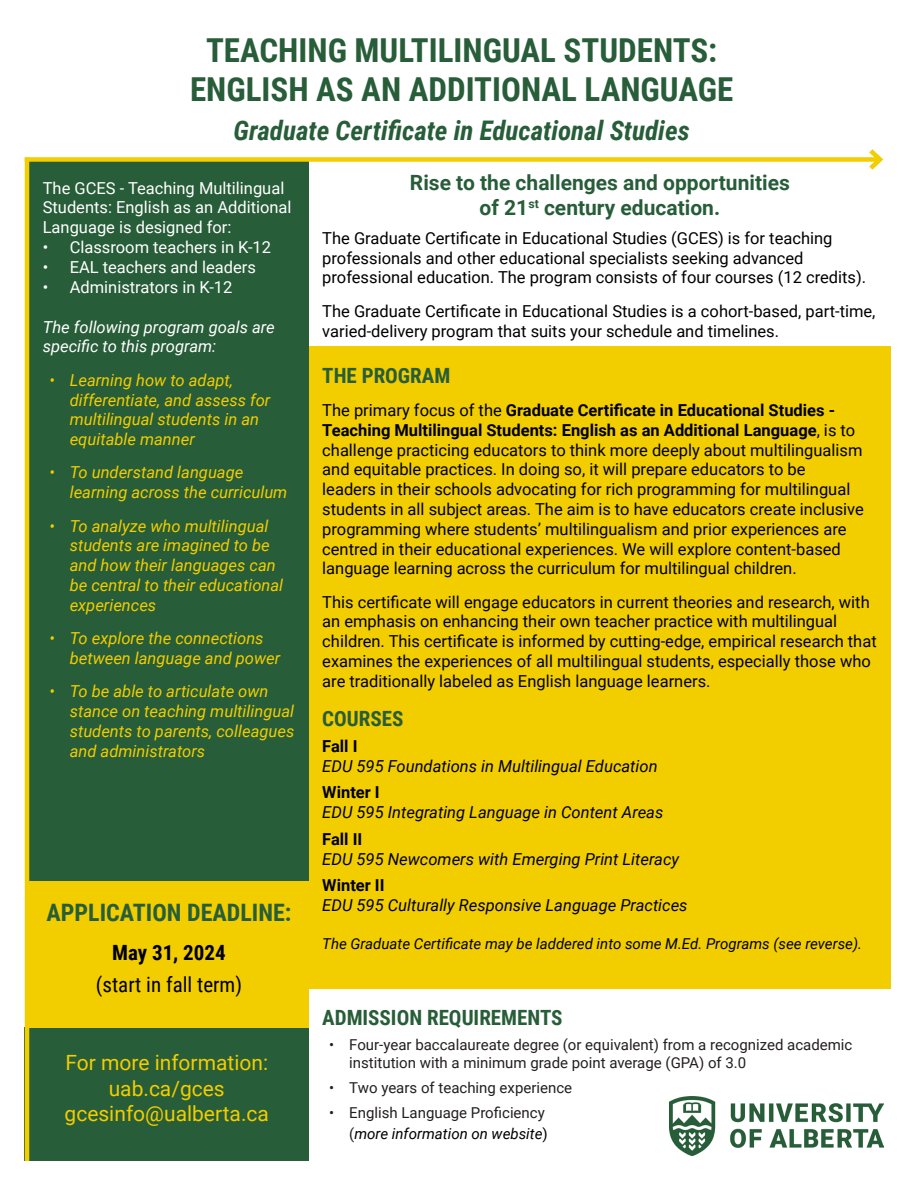
<style>
.page{position:relative;width:918px;height:1188px;background:#fff}
.page>*{position:absolute;margin:0;border:0;box-sizing:border-box;transform-origin:0 0}
.t1{font:700 33px "Roboto Condensed";color:#275d38}
.t2{font:italic 700 27px "Roboto Condensed";color:#275d38}
.t3{font:700 24px "Roboto Condensed";color:#275d38}
.t4{font:700 21px/25.2px "Roboto";color:#275d38;text-align:center}
.t5{font:21px "Roboto";color:#f2cd00}
.t6{font:700 21px "Roboto Condensed";color:#275d38}
.t7{font:21px "Roboto Condensed";color:#000}
.t8{font:700 21px "Roboto Condensed";color:#000}
.t9{font:16.5px/19.8px "Roboto";color:#000}
.t10{font:italic 16.5px/19.8px "Roboto";color:#f2cd00}
.t11{font:italic 16.5px "Roboto";color:#000}
.t12{font:16.5px/19.8px "Roboto";color:#fff}
.t13{font:italic 16.5px/19.8px "Roboto";color:#fff}
.t14{font:700 16.5px "Roboto";color:#000}
.t15{font:15px/18px "Roboto";color:#231f20}
.t16{font:italic 15px "Roboto";color:#000}
.s1{font-weight:700}
.s2{font-style:italic;color:#000}
.s3{color:#000}
</style>
<div class="page">
<div style="left:25px;top:1028px;width:284px;height:133px;background:#275d38"></div>
<div style="left:29px;top:881px;width:280px;height:147px;background:#f2cd00"></div>
<div style="left:29px;top:161px;width:280px;height:720px;background:#275d38"></div>
<div style="left:25px;top:157px;width:855px;height:5px;background:#f2cd00"></div>
<svg style="left:864px;top:149px;width:20px;height:21px"></svg>
<hr style="left:25px;top:157px;width:4px;height:1004px;background:#f2cd00">
<div style="left:309px;top:347px;width:581px;height:642px;background:#f2cd00"></div>
<img style="left:670px;top:1097px;width:213px;height:58px">
<p class="t1" style="left:206px;top:27px;width:513px">TEACHING MULTILINGUAL STUDENTS:</p>
<p class="t1" style="left:190px;top:66px;width:545px">ENGLISH AS AN ADDITIONAL LANGUAGE</p>
<p class="t2" style="left:234px;top:112px;width:458px">Graduate Certificate in Educational Studies</p>
<p class="t12" style="left:43px;top:177px;width:250px">The GCES - Teaching Multilingual<br>Students: English as an Additional<br>Language is designed for:</p>
<p class="t12" style="left:43px;top:237px;width:230px">• Classroom teachers in K-12</p>
<p class="t12" style="left:43px;top:256px;width:215px">• EAL teachers and leaders</p>
<p class="t12" style="left:43px;top:276px;width:191px">• Administrators in K-12</p>
<p class="t13" style="left:43px;top:316px;width:234px">The following program goals are specific to this program:</p>
<p class="t10" style="left:70px;top:369px;width:202px;text-indent:-20px">• Learning how to adapt, differentiate, and assess for multilingual students in an equitable manner</p>
<p class="t10" style="left:70px;top:462px;width:219px;text-indent:-20px">• To understand language learning across the curriculum</p>
<p class="t10" style="left:70px;top:515px;width:215px;text-indent:-20px">• To analyze who multilingual students are imagined to be and how their languages can be central to their educational experiences</p>
<p class="t10" style="left:70px;top:628px;width:212px;text-indent:-20px">• To explore the connections between language and power</p>
<p class="t10" style="left:70px;top:681px;width:226px;text-indent:-20px">• To be able to articulate own stance on teaching multilingual students to parents, colleagues and administrators</p>
<p class="t3" style="left:47px;top:896px;width:246px">APPLICATION DEADLINE:</p>
<p class="t8" style="left:112px;top:938px;width:115px">May 31, 2024</p>
<p class="t7" style="left:96px;top:970px;width:148px">(start in fall term)</p>
<p class="t5" style="left:65px;top:1048px;width:204px">For more information:</p>
<p class="t5" style="left:109px;top:1073px;width:118px">uab.ca/gces</p>
<p class="t5" style="left:65px;top:1099px;width:206px">gcesinfo@ualberta.ca</p>
<p class="t4" style="left:410px;top:169px;width:381px">Rise to the challenges and opportunities of 21<sup>st</sup> century education.</p>
<p class="t9" style="left:322px;top:227px;width:545px">The Graduate Certificate in Educational Studies (GCES) is for teaching professionals and other educational specialists seeking advanced professional education. The program consists of four courses (12 credits).</p>
<p class="t9" style="left:322px;top:300px;width:555px">The Graduate Certificate in Educational Studies is a cohort-based, part-time, varied-delivery program that suits your schedule and timelines.</p>
<p class="t6" style="left:322px;top:361px;width:130px">THE PROGRAM</p>
<p class="t9" style="left:322px;top:400px;width:543px">The primary focus of the <span class="s1">Graduate Certificate in Educational Studies - Teaching Multilingual Students: English as an Additional Language</span>, is to challenge practicing educators to think more deeply about multilingualism and equitable practices. In doing so, it will prepare educators to be<br>leaders in their schools advocating for rich programming for multilingual students in all subject areas. The aim is to have educators create inclusive programming where students’ multilingualism and prior experiences are centred in their educational experiences. We will explore content-based language learning across the curriculum for multilingual children.</p>
<p class="t9" style="left:322px;top:591px;width:556px">This certificate will engage educators in current theories and research, with an emphasis on enhancing their own teacher practice with multilingual children. This certificate is informed by cutting-edge, empirical research that examines the experiences of all multilingual students, especially those who are traditionally labeled as English language learners.</p>
<p class="t6" style="left:322px;top:703px;width:83px">COURSES</p>
<p class="t14" style="left:322px;top:735px;width:37px">Fall I</p>
<p class="t11" style="left:322px;top:755px;width:337px">EDU 595 Foundations in Multilingual Education</p>
<p class="t14" style="left:322px;top:781px;width:59px">Winter I</p>
<p class="t11" style="left:322px;top:801px;width:343px">EDU 595 Integrating Language in Content Areas</p>
<p class="t14" style="left:322px;top:827px;width:42px">Fall II</p>
<p class="t11" style="left:322px;top:847px;width:358px">EDU 595 Newcomers with Emerging Print Literacy</p>
<p class="t14" style="left:322px;top:874px;width:64px">Winter II</p>
<p class="t11" style="left:322px;top:894px;width:367px">EDU 595 Culturally Responsive Language Practices</p>
<p class="t16" style="left:322px;top:933px;width:541px">The Graduate Certificate may be laddered into some M.Ed. Programs (see reverse).</p>
<p class="t6" style="left:322px;top:1003px;width:242px">ADMISSION REQUIREMENTS</p>
<p class="t15" style="left:349px;top:1035px;width:505px;text-indent:-20px">• Four-year baccalaureate degree (or equivalent) from a recognized academic institution with a minimum grade point average (GPA) of 3.0</p>
<p class="t15" style="left:329px;top:1078px;width:245px">• Two years of teaching experience</p>
<p class="t15" style="left:329px;top:1101px;width:220px;line-height:21.6px;text-align:right">• English Language Proficiency (<span class="s2">more information on website</span><span class="s3">)</span></p>
</div>
